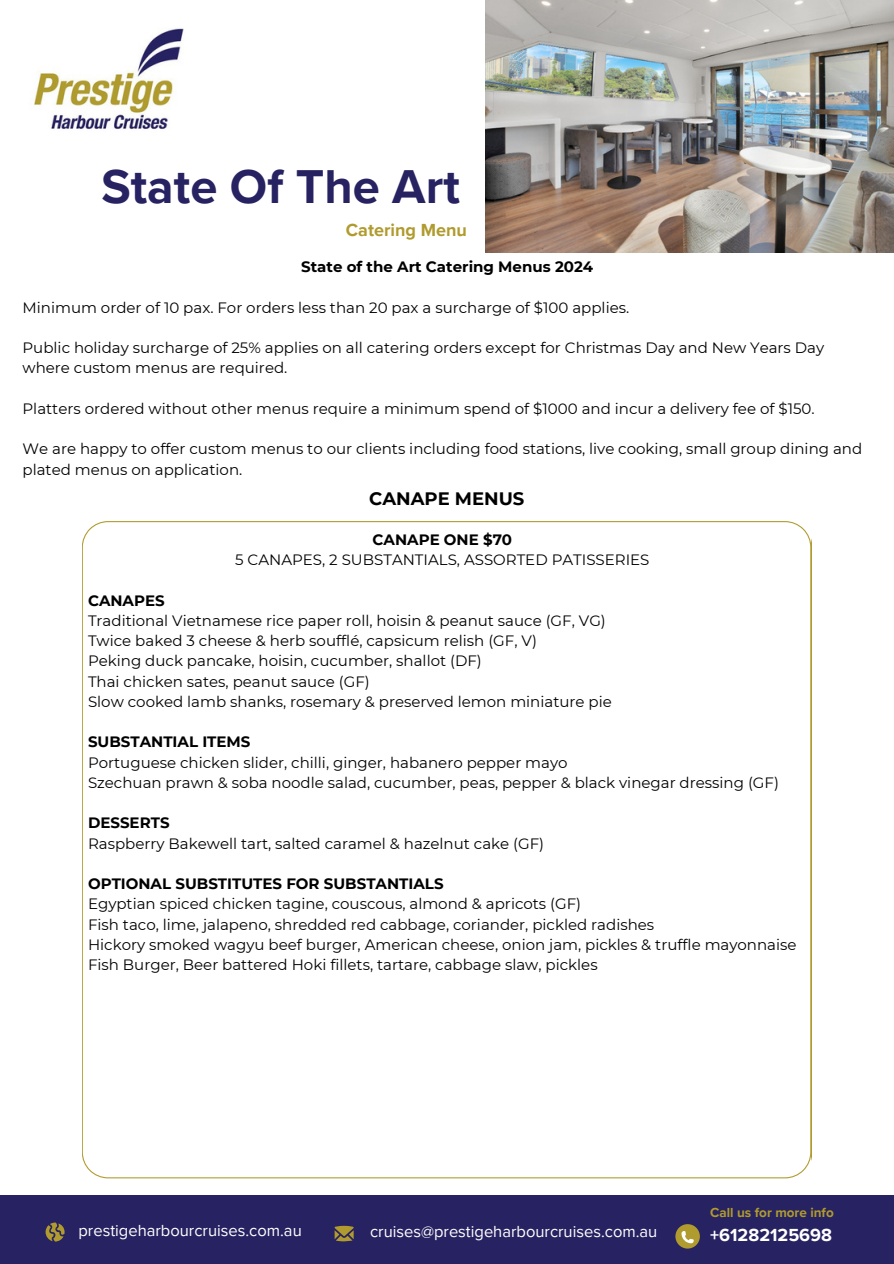
<style>
.page{position:relative;width:894px;height:1264px;background:#fff}
.page>*{position:absolute;margin:0;border:0;box-sizing:border-box;transform-origin:0 0}
.t1{font:700 48.9px "Proxima Nova";color:#272261}
.t2{font:700 18px "Proxima Nova";color:#fff}
.t3{font:700 18px "Proxima Nova";color:#b09b2e}
.t4{font:700 18px "Montserrat";color:#000}
.t5{font:16.5px "Proxima Nova";color:#fff}
.t6{font:15px/20.2px "Montserrat";color:#000}
.t7{font:700 15px "Montserrat";color:#000}
.t8{font:700 13.5px "Proxima Nova";color:#b09b2e}
.s1{font-weight:700}
</style>
<div class="page">
<div style="left:0;top:1195px;width:893px;height:68px;background:#272261"></div>
<svg style="left:46px;top:1222px;width:19px;height:19px"></svg>
<svg style="left:334px;top:1225px;width:19px;height:16px"></svg>
<svg style="left:675px;top:1224px;width:24px;height:24px"></svg>
<svg style="left:681px;top:1230px;width:12px;height:13px"></svg>
<img style="left:33px;top:28px;width:151px;height:101px">
<svg style="left:82px;top:521px;width:729px;height:657px"></svg>
<img style="left:485px;top:0;width:408px;height:252px">
<p class="t1" style="left:101px;top:158px;width:360px">State Of The Art</p>
<p class="t3" style="left:346px;top:220px;width:122px">Catering Menu</p>
<p class="t7" style="left:301px;top:257px;width:293px">State of the Art Catering Menus 2024</p>
<p class="t6" style="left:23px;top:297px;width:608px">Minimum order of 10 pax. For orders less than 20 pax a surcharge of $100 applies.</p>
<h4 class="t6" style="left:23px;top:338px;width:803px">Public holiday surcharge of 25% applies on all catering orders except for Christmas Day and New Years Day where custom menus are required.</h4>
<h4 class="t6" style="left:23px;top:398px;width:793px">Platters ordered without other menus require a minimum spend of $1000 and incur a delivery fee of $150.</h4>
<p class="t6" style="left:23px;top:439px;width:840px">We are happy to offer custom menus to our clients including food stations, live cooking, small group dining and plated menus on application.</p>
<p class="t4" style="left:369px;top:488px;width:157px">CANAPE MENUS</p>
<h1 class="t6" style="left:235px;top:529px;width:415px;text-align:center"><span class="s1">CANAPE ONE $70<br></span>5 CANAPES, 2 SUBSTANTIALS, ASSORTED PATISSERIES</h1>
<h3 class="t7" style="left:88px;top:591px;width:78px">CANAPES</h3>
<p class="t6" style="left:88px;top:610px;width:519px">Traditional Vietnamese rice paper roll, hoisin &amp; peanut sauce (GF, VG)</p>
<p class="t6" style="left:88px;top:630px;width:450px">Twice baked 3 cheese &amp; herb soufflé, capsicum relish (GF, V)</p>
<h6 class="t6" style="left:88px;top:650px;width:395px">Peking duck pancake, hoisin, cucumber, shallot (DF)</h6>
<p class="t6" style="left:88px;top:671px;width:283px">Thai chicken sates, peanut sauce (GF)</p>
<p class="t6" style="left:88px;top:691px;width:525px">Slow cooked lamb shanks, rosemary &amp; preserved lemon miniature pie</p>
<p class="t7" style="left:88px;top:732px;width:164px">SUBSTANTIAL ITEMS</p>
<p class="t6" style="left:88px;top:752px;width:481px">Portuguese chicken slider, chilli, ginger, habanero pepper mayo</p>
<p class="t6" style="left:88px;top:772px;width:692px">Szechuan prawn &amp; soba noodle salad, cucumber, peas, pepper &amp; black vinegar dressing (GF)</p>
<h2 class="t7" style="left:88px;top:813px;width:83px">DESSERTS</h2>
<p class="t6" style="left:88px;top:833px;width:457px">Raspberry Bakewell tart, salted caramel &amp; hazelnut cake (GF)</p>
<h5 class="t7" style="left:88px;top:874px;width:357px">OPTIONAL SUBSTITUTES FOR SUBSTANTIALS</h5>
<p class="t6" style="left:88px;top:893px;width:494px">Egyptian spiced chicken tagine, couscous, almond &amp; apricots (GF)</p>
<p class="t6" style="left:88px;top:914px;width:567px">Fish taco, lime, jalapeno, shredded red cabbage, coriander, pickled radishes</p>
<p class="t6" style="left:88px;top:934px;width:709px">Hickory smoked wagyu beef burger, American cheese, onion jam, pickles &amp; truffle mayonnaise</p>
<p class="t6" style="left:88px;top:954px;width:511px">Fish Burger, Beer battered Hoki fillets, tartare, cabbage slaw, pickles</p>
<p class="t8" style="left:710px;top:1204px;width:125px">Call us for more info</p>
<p class="t5" style="left:78px;top:1220px;width:225px">prestigeharbourcruises.com.au</p>
<p class="t5" style="left:370px;top:1221px;width:289px">cruises@prestigeharbourcruises.com.au</p>
<p class="t2" style="left:710px;top:1224px;width:123px">+61282125698</p>
</div>
